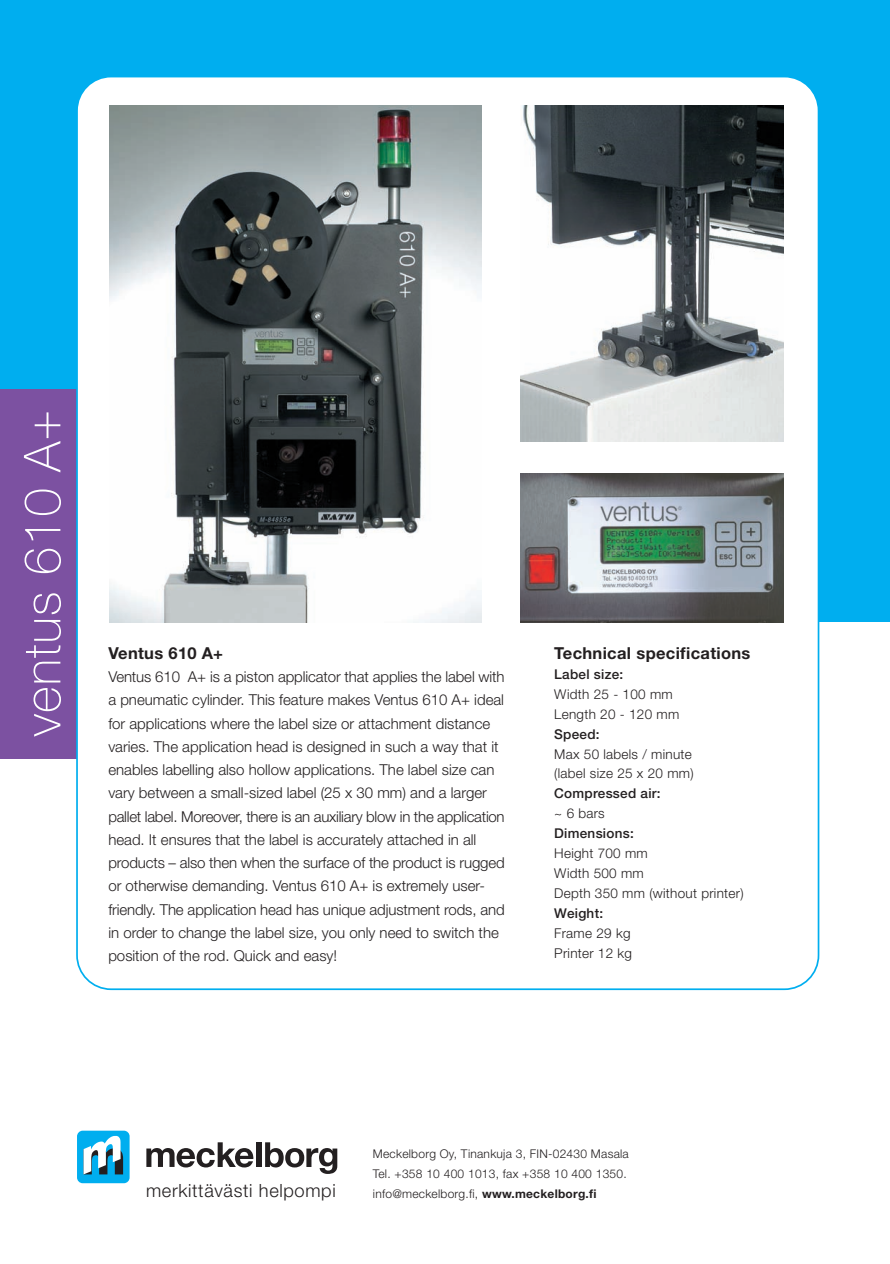
<style>
.page{position:relative;width:890px;height:1264px;background:#fff}
.page>*{position:absolute;margin:0;border:0;box-sizing:border-box;transform-origin:0 0}
.t1{font:100 51px "Helvetica Neue";letter-spacing:.02em;color:#fff}
.t2{font:300 18.3px "Helvetica Neue";letter-spacing:.035em;color:#231f20}
.t3{font:700 16.5px "Helvetica Neue";letter-spacing:.02em;color:#231f20}
.t4{font:300 15px/23.2px "Helvetica Neue";color:#231f20}
.t5{font:300 13.5px/20px "Helvetica Neue";letter-spacing:.02em;color:#231f20}
.t6{font:500 13.5px "Helvetica Neue";letter-spacing:.02em;color:#231f20}
.t7{font:300 12px/20.1px "Helvetica Neue";letter-spacing:.02em;color:#231f20}
.s1{font-weight:700}
</style>
<div class="page">
<div style="left:0;top:0;width:889px;height:621px;background:#00aeef"></div>
<div style="left:0;top:389px;width:111px;height:369px;background:#7c51a1"></div>
<div style="left:77px;top:1130px;width:52px;height:53px;background:#00aeef;border-radius:6px"></div>
<svg style="left:83px;top:1135px;width:40px;height:39px"></svg>
<div style="left:256px;top:1142px;width:5px;height:24px;background:#231f20"></div>
<svg style="left:265px;top:1142px;width:72px;height:31px"></svg>
<svg style="left:146px;top:1142px;width:107px;height:25px"></svg>
<div style="left:76px;top:76px;width:743px;height:914px;background:#fff;border:2px solid #00aeef;border-radius:34px"></div>
<img style="left:110px;top:105px;width:371px;height:517px">
<img style="left:520px;top:105px;width:263px;height:336px">
<img style="left:520px;top:473px;width:263px;height:149px">
<h1 class="t1" style="left:24px;top:736px;width:328px;rotate:-90deg">ventus 610 A+</h1>
<p class="t3" style="left:108px;top:647px;width:116px">Ventus 610 A+</p>
<p class="t4" style="left:108px;top:666px;width:397px">Ventus 610 A+ is a piston applicator that applies the label with a pneumatic cylinder. This feature makes Ventus 610 A+ ideal for applications where the label size or attachment distance varies. The application head is designed in such a way that it enables labelling also hollow applications. The label size can vary between a small-sized label (25 x 30 mm) and a larger pallet label. Moreover, there is an auxiliary blow in the application head. It ensures that the label is accurately attached in all products – also then when the surface of the product is rugged or otherwise demanding. Ventus 610 A+ is extremely user&shy;friendly. The application head has unique adjustment rods, and in order to change the label size, you only need to switch the position of the rod. Quick and easy!</p>
<p class="t3" style="left:554px;top:647px;width:198px">Technical specifications</p>
<p class="t6" style="left:554px;top:669px;width:70px">Label size:</p>
<p class="t5" style="left:554px;top:685px;width:126px">Width 25 - 100 mm<br>Length 20 - 120 mm</p>
<p class="t6" style="left:554px;top:729px;width:47px">Speed:</p>
<p class="t5" style="left:554px;top:745px;width:141px">Max 50 labels / minute (label size 25 x 20 mm)</p>
<p class="t6" style="left:554px;top:788px;width:108px">Compressed air:</p>
<p class="t5" style="left:554px;top:804px;width:52px">~ 6 bars</p>
<p class="t6" style="left:554px;top:828px;width:81px">Dimensions:</p>
<p class="t5" style="left:554px;top:844px;width:191px">Height 700 mm<br>Width 500 mm<br>Depth 350 mm (without printer)</p>
<p class="t6" style="left:554px;top:908px;width:50px">Weight:</p>
<p class="t5" style="left:554px;top:924px;width:79px">Frame 29 kg<br>Printer 12 kg</p>
<p class="t7" style="left:373px;top:1144px;width:257px">Meckelborg Oy, Tinankuja 3, FIN-02430 Masala<br>Tel. +358 10 400 1013, fax +358 10 400 1350.</p>
<p class="t2" style="left:146px;top:1183px;width:191px">merkittävästi helpompi</p>
<p class="t7" style="left:373px;top:1184px;width:225px">info@meckelborg.fi, <span class="s1">www.meckelborg.fi</span></p>
</div>
